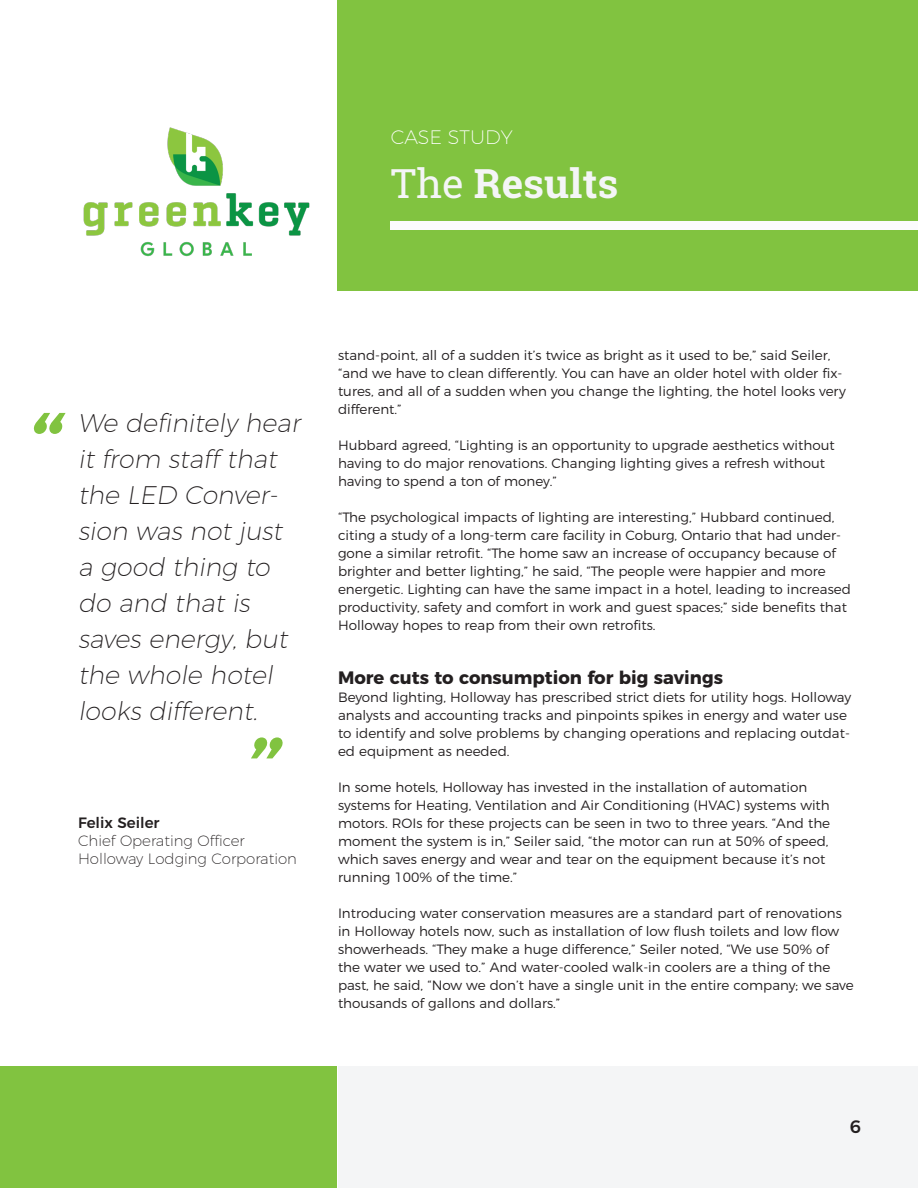
<style>
.page{position:relative;width:918px;height:1188px;background:#fff}
.page>*{position:absolute;margin:0;border:0;box-sizing:border-box;transform-origin:0 0}
.Body_Text_-_2pt_Spac{font:italic 103.5px "Montserrat";color:#81c340}
.Body_Text_-_2pt_Spac-2{font:700 40.5px "Roboto Slab";color:#f4f5f6}
.Body_Text_-_2pt_Spac-3{font:italic 200 25.5px/36px "Montserrat";color:#231f20}
.t1{font:200 19.5px "Montserrat";color:#fff}
.Body_Text_-_2pt_Spac-4{font:700 18px "Montserrat";color:#231f20}
.t2{font:500 18px "Montserrat";color:#231f20}
.Body_Text_-_2pt_Spac-5{font:200 15px/18px "Montserrat";color:#231f20}
.Body_Text_-_2pt_Spac-6{font:300 13.5px/18px "Montserrat";color:#231f20}
.s1{font-weight:400}
.s2{font-weight:500}
</style>
<div class="page">
<div style="left:337px;top:0;width:581px;height:291px;background:#81c340"></div>
<div style="left:0;top:1066px;width:337px;height:122px;background:#81c340"></div>
<div style="left:338px;top:1066px;width:580px;height:122px;background:#f4f5f6"></div>
<img style="left:83px;top:127px;width:227px;height:130px">
<div style="left:391px;top:221px;width:527px;height:9px;background:#fbfbfc"></div>
<p class="t1" style="left:391px;top:122px;width:124px">CASE STUDY</p>
<p class="Body_Text_-_2pt_Spac-2" style="left:391px;top:156px;width:229px"><span class="s1">The</span> Results</p>
<p class="Body_Text_-_2pt_Spac" style="left:21px;top:366px;width:63px">“</p>
<p class="Body_Text_-_2pt_Spac-3" style="left:78px;top:403px;width:229px">We definitely hear it from staff that the LED Conver&shy;sion was not just a good thing to do and that is saves energy, but the whole hotel looks different.</p>
<p class="Body_Text_-_2pt_Spac" style="left:239px;top:690px;width:63px">”</p>
<p class="Body_Text_-_2pt_Spac-5" style="left:78px;top:812px;width:221px"><span class="s2">Felix Seiler<br></span>Chief Operating Officer<br>Holloway Lodging Corporation</p>
<p class="Body_Text_-_2pt_Spac-6" style="left:338px;top:345px;width:509px">stand-point, all of a sudden it’s twice as bright as it used to be,” said Seiler, “and we have to clean differently. You can have an older hotel with older fix&shy;tures, and all of a sudden when you change the lighting, the hotel looks very different.”</p>
<p class="Body_Text_-_2pt_Spac-6" style="left:338px;top:435px;width:498px">Hubbard agreed, “Lighting is an opportunity to upgrade aesthetics without having to do major renovations. Changing lighting gives a refresh without having to spend a ton of money.”</p>
<p class="Body_Text_-_2pt_Spac-6" style="left:338px;top:507px;width:514px">“The psychological impacts of lighting are interesting,” Hubbard continued, citing a study of a long-term care facility in Coburg, Ontario that had under&shy;gone a similar retrofit. “The home saw an increase of occupancy because of brighter and better lighting,” he said, “The people were happier and more energetic. Lighting can have the same impact in a hotel, leading to increased productivity, safety and comfort in work and guest spaces;” side benefits that Holloway hopes to reap from their own retrofits.</p>
<p class="Body_Text_-_2pt_Spac-4" style="left:338px;top:663px;width:386px">More cuts to consumption for big savings</p>
<p class="Body_Text_-_2pt_Spac-6" style="left:338px;top:687px;width:515px">Beyond lighting, Holloway has prescribed strict diets for utility hogs. Holloway analysts and accounting tracks and pinpoints spikes in energy and water use to identify and solve problems by changing operations and replacing outdat&shy;ed equipment as needed.</p>
<p class="Body_Text_-_2pt_Spac-6" style="left:338px;top:777px;width:494px">In some hotels, Holloway has invested in the installation of automation systems for Heating, Ventilation and Air Conditioning (HVAC) systems with motors. ROIs for these projects can be seen in two to three years. “And the moment the system is in,” Seiler said, “the motor can run at 50% of speed, which saves energy and wear and tear on the equipment because it’s not running 100% of the time.”</p>
<p class="Body_Text_-_2pt_Spac-6" style="left:338px;top:903px;width:517px">Introducing water conservation measures are a standard part of renovations in Holloway hotels now, such as installation of low flush toilets and low flow showerheads. “They make a huge difference,” Seiler noted, “We use 50% of the water we used to.” And water-cooled walk-in coolers are a thing of the past, he said, “Now we don’t have a single unit in the entire company; we save thousands of gallons and dollars.”</p>
<h3 class="t2" style="left:850px;top:1113px;width:13px">6</h3>
</div>
